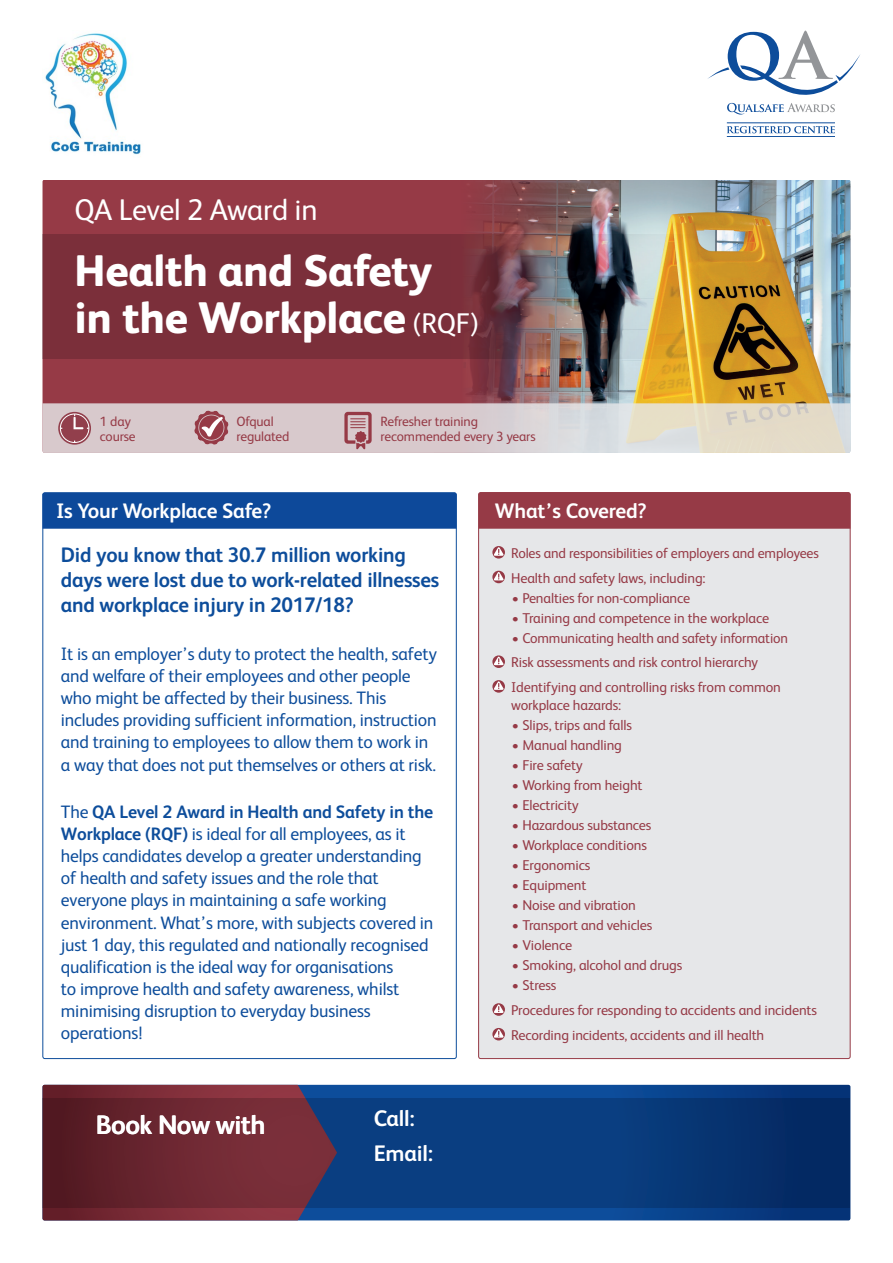
<style>
.page{position:relative;width:893px;height:1263px;background:#fff}
.page>*{position:absolute;margin:0;border:0;box-sizing:border-box;transform-origin:0 0}
.t1{font:800 44.25px/47.1px "FS Albert";letter-spacing:-.01em;color:#fff}
.t2{font:30px "FS Albert";letter-spacing:-.015em;color:#fff}
.t3{font:700 26.7px "FS Albert";letter-spacing:-.02em;color:#fff}
.t4{font:700 22.5px/34.5px "FS Albert";letter-spacing:-.01em;color:#fff}
.t5{font:700 21px/25.2px "FS Albert";letter-spacing:-.01em;color:#0d4d9b}
.t6{font:700 21px "FS Albert";letter-spacing:-.01em;color:#fff}
.t7{font:18px/22px "FS Albert";letter-spacing:-.01em;color:#0d4d9b}
.t8{font:14.25px/24.8px "FS Albert";letter-spacing:-.01em;color:#963a46}
.t9{font:13.5px/15px "FS Albert";letter-spacing:-.01em;color:#963a46}
.s1{font-weight:400;font-size:28.5px}
.s2{font-weight:700}
</style>
<div class="page">
<img style="left:573px;top:180px;width:277px;height:223px">
<svg style="left:43px;top:180px;width:531px;height:273px;background:#923e48"></svg>
<svg style="left:337px;top:1085px;width:513px;height:135px;background:#0a4590"></svg>
<div style="left:479px;top:492px;width:371px;height:566px;background:#e6e7e9;border-radius:2px"></div>
<svg style="left:43px;top:1085px;width:294px;height:135px;background:#703044"></svg>
<svg style="left:492px;top:546px;width:13px;height:13px"></svg>
<svg style="left:493px;top:546px;width:11px;height:10px"></svg>
<svg style="left:492px;top:571px;width:13px;height:12px"></svg>
<svg style="left:493px;top:571px;width:11px;height:9px"></svg>
<svg style="left:492px;top:655px;width:13px;height:13px"></svg>
<svg style="left:493px;top:656px;width:11px;height:9px"></svg>
<svg style="left:492px;top:680px;width:13px;height:13px"></svg>
<svg style="left:493px;top:680px;width:11px;height:10px"></svg>
<svg style="left:492px;top:1003px;width:13px;height:13px"></svg>
<svg style="left:493px;top:1003px;width:11px;height:10px"></svg>
<div style="left:492px;top:1028px;width:13px;height:12px;background:#963a46;border-radius:50%"></div>
<svg style="left:493px;top:1028px;width:11px;height:10px"></svg>
<div style="left:479px;top:492px;width:371px;height:37px;background:#963a46"></div>
<div style="left:43px;top:492px;width:414px;height:37px;background:#0d499a"></div>
<img style="left:43px;top:234px;width:807px;height:124px">
<svg style="left:43px;top:1098px;width:807px;height:110px;background:#2a325f"></svg>
<svg style="left:43px;top:403px;width:807px;height:50px;background:#d7c9c8"></svg>
<svg style="left:727px;top:103px;width:108px;height:12px"></svg>
<svg style="left:707px;top:31px;width:153px;height:64px"></svg>
<svg style="left:727px;top:126px;width:108px;height:7px"></svg>
<hr style="left:727px;top:123px;width:108px;height:1px;background:#0d4d9b">
<hr style="left:727px;top:136px;width:108px;height:1px;background:#0d4d9b">
<img style="left:44px;top:33px;width:97px;height:122px">
<h2 class="t2" style="left:74px;top:193px;width:245px">QA Level 2 Award in</h2>
<h1 class="t1" style="left:74px;top:247px;width:406px">Health and Safety in the Workplace <span class="s1">(RQF)</span></h1>
<p class="t9" style="left:100px;top:413px;width:37px">1 day course</p>
<p class="t9" style="left:236px;top:413px;width:55px">Ofqual regulated</p>
<p class="t9" style="left:381px;top:413px;width:157px">Refresher training recommended every 3 years</p>
<p class="t6" style="left:56px;top:499px;width:217px">Is Your Workplace Safe?</p>
<p class="t6" style="left:495px;top:499px;width:153px">What’s Covered?</p>
<p class="t5" style="left:61px;top:542px;width:380px">Did you know that 30.7 million working days were lost due to work-related illnesses and workplace injury in 2017/18?</p>
<p class="t7" style="left:61px;top:643px;width:378px">It is an employer’s duty to protect the health, safety and welfare of their employees and other people who might be affected by their business. This includes providing sufficient information, instruction and training to employees to allow them to work in a way that does not put themselves or others at risk.</p>
<p class="t7" style="left:61px;top:801px;width:374px">The <span class="s2">QA Level 2 Award in Health and Safety in the Workplace (RQF)</span> is ideal for all employees, as it helps candidates develop a greater understanding of health and safety issues and the role that everyone plays in maintaining a safe working environment. What’s more, with subjects covered in just 1 day, this regulated and nationally recognised qualification is the ideal way for organisations<br>to improve health and safety awareness, whilst minimising disruption to everyday business operations!</p>
<h3 class="t3" style="left:96px;top:1110px;width:171px">Book Now with</h3>
<p class="t4" style="left:374px;top:1101px;width:61px">Call:<br>Email:</p>
<p class="t8" style="left:511px;top:541px;width:309px">Roles and responsibilities of employers and employees<br>Health and safety laws, including:</p>
<p class="t8" style="left:512px;top:585px;width:180px">• Penalties for non-compliance</p>
<p class="t8" style="left:512px;top:605px;width:259px">• Training and competence in the workplace</p>
<p class="t8" style="left:511px;top:625px;width:278px">• Communicating health and safety information<br>Risk assessments and risk control hierarchy<br>Identifying and controlling risks from common</p>
<p class="t8" style="left:511px;top:693px;width:112px">workplace hazards:</p>
<p class="t8" style="left:512px;top:713px;width:121px">• Slips, trips and falls</p>
<p class="t8" style="left:512px;top:733px;width:112px">• Manual handling</p>
<p class="t8" style="left:512px;top:753px;width:72px">• Fire safety</p>
<p class="t8" style="left:512px;top:773px;width:132px">• Working from height</p>
<p class="t8" style="left:512px;top:793px;width:68px">• Electricity</p>
<p class="t8" style="left:512px;top:813px;width:141px">• Hazardous substances</p>
<p class="t8" style="left:512px;top:833px;width:137px">• Workplace conditions</p>
<p class="t8" style="left:512px;top:853px;width:80px">• Ergonomics</p>
<p class="t8" style="left:512px;top:873px;width:76px">• Equipment</p>
<p class="t8" style="left:512px;top:893px;width:126px">• Noise and vibration</p>
<p class="t8" style="left:512px;top:913px;width:142px">• Transport and vehicles</p>
<p class="t8" style="left:512px;top:933px;width:62px">• Violence</p>
<p class="t8" style="left:512px;top:953px;width:172px">• Smoking, alcohol and drugs</p>
<p class="t8" style="left:511px;top:973px;width:307px">• Stress<br>Procedures for responding to accidents and incidents<br>Recording incidents, accidents and ill health</p>
</div>
